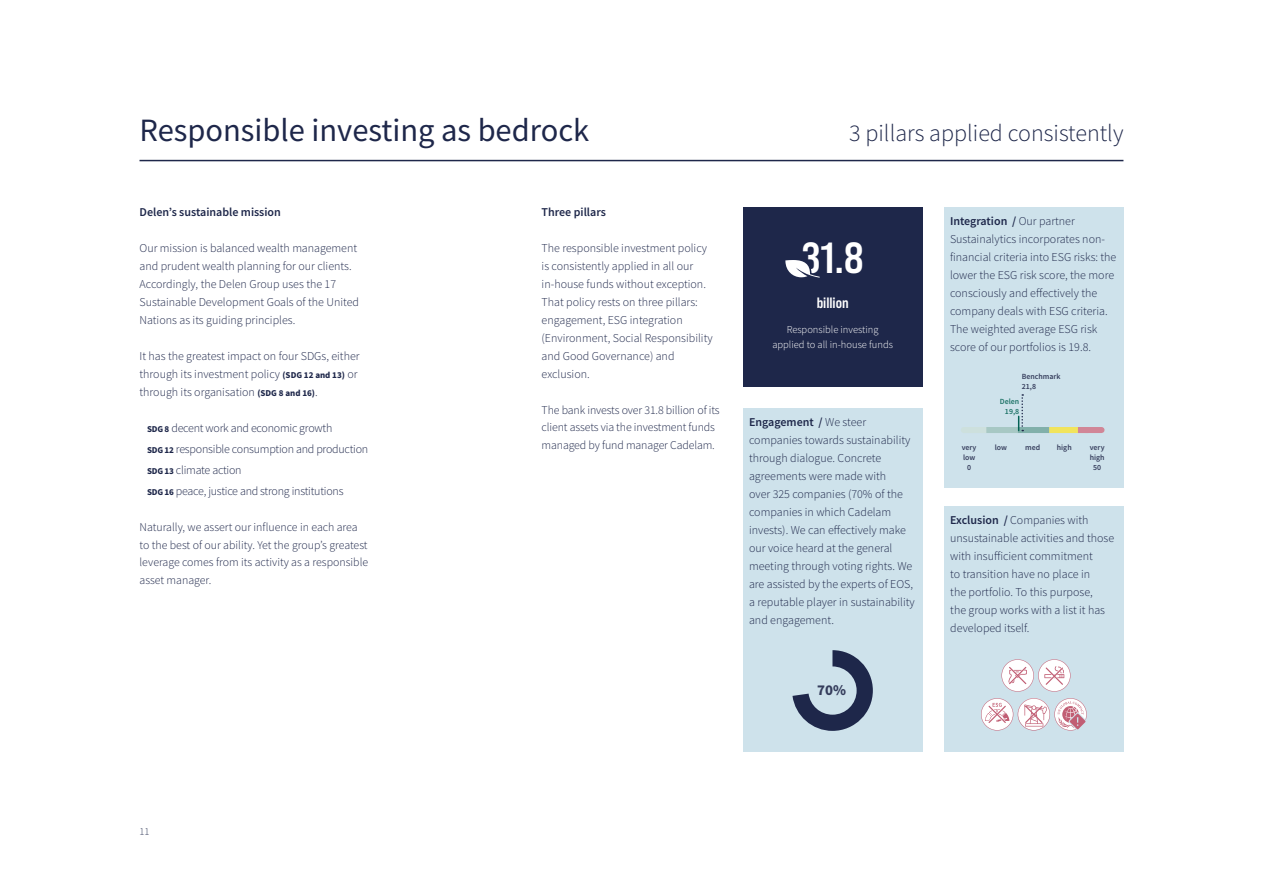
<style>
.page{position:relative;width:1263px;height:893px;background:#fff}
.page>*{position:absolute;margin:0;border:0;box-sizing:border-box;transform-origin:0 0}
.t1{font:43.5px "Bebas Neue Pro Sm E Bd";color:#fff}
.t2{font:32.55px "Source Sans Pro";color:#1e274a}
.t3{font:300 24px "Source Sans Pro";color:#1e274a}
.t4{font:15px "Bebas Neue Pro Sm E Bd";color:#fff}
.t5{font:700 15px "Source Sans Pro";color:#353d5c}
.t6{font:300 12px/18px "Source Sans Pro";color:#1e274a}
.t7{font:300 12px/21px "Source Sans Pro";letter-spacing:-.02em;color:#1e274a}
.t8{font:600 12px "Source Sans Pro";color:#1e274a}
.t9{font:300 11.85px/17.9px "Source Sans Pro";letter-spacing:-.01em;color:#1e274a}
.t10{font:300 10.5px/15.8px "Source Sans Pro";color:#fff;text-align:center}
.t11{font:300 10.5px "Source Sans Pro";color:#353d5c}
.t12{font:600 7.8px/9.8px "Source Sans Pro";color:#353d5c;text-align:center}
.t13{font:600 7.8px/9.8px "Source Sans Pro";color:#1c7266;text-align:right}
.s1{font-weight:700;font-size:9px}
.s2{font-weight:600}
</style>
<div class="page">
<hr style="left:140px;top:160px;width:983px;height:1px;background:#1e274a">
<div style="left:944px;top:207px;width:179px;height:281px;background:#cee2eb"></div>
<div style="left:964px;top:427px;width:137px;height:6px;background:#cde0dd"></div>
<div style="left:1049px;top:427px;width:39px;height:6px;background:#f1e45c"></div>
<div style="left:1078px;top:427px;width:10px;height:6px;background:#d18697"></div>
<div style="left:1085px;top:427px;width:16px;height:6px;background:#d18697"></div>
<div style="left:986px;top:427px;width:32px;height:6px;background:#a7c8c4"></div>
<div style="left:1018px;top:427px;width:31px;height:6px;background:#81b0aa"></div>
<svg style="left:1018px;top:394px;width:5px;height:37px"></svg>
<div style="left:944px;top:506px;width:179px;height:246px;background:#cee2eb"></div>
<div style="left:743px;top:408px;width:179px;height:344px;background:#cee2eb"></div>
<svg style="left:792px;top:650px;width:81px;height:81px"></svg>
<div style="left:743px;top:207px;width:179px;height:179px;background:#1e274a"></div>
<svg style="left:785px;top:260px;width:35px;height:18px"></svg>
<svg style="left:1001px;top:659px;width:69px;height:33px"></svg>
<svg style="left:981px;top:698px;width:106px;height:33px"></svg>
<h2 class="t2" style="left:140px;top:109px;width:451px">Responsible investing as bedrock</h2>
<h3 class="t3" style="left:849px;top:118px;width:276px">3 pillars applied consistently</h3>
<p class="t8" style="left:140px;top:204px;width:143px">Delen’s sustainable mission</p>
<p class="t6" style="left:140px;top:239px;width:221px">Our mission is balanced wealth management and prudent wealth planning for our clients.<br>Accordingly, the Delen Group uses the 17<br>Sustainable Development Goals of the United Nations as its guiding principles.</p>
<p class="t6" style="left:139px;top:347px;width:222px">It has the greatest impact on four SDGs, either through its investment policy <span class="s1">(SDG 12 and 13)</span> or through its organisation <span class="s1">(SDG 8 and 16)</span>.</p>
<p class="t7" style="left:147px;top:418px;width:223px"><span class="s1">SDG 8</span> decent work and economic growth<br><span class="s1">SDG 12</span> responsible consumption and production <span class="s1">SDG 13</span> climate action<br><span class="s1">SDG 16</span> peace, justice and strong institutions</p>
<p class="t9" style="left:140px;top:518px;width:230px">Naturally, we assert our influence in each area to the best of our ability. Yet the group’s greatest leverage comes from its activity as a responsible asset manager.</p>
<p class="t11" style="left:140px;top:825px;width:12px">11</p>
<p class="t8" style="left:542px;top:204px;width:66px">Three pillars</p>
<p class="t6" style="left:542px;top:239px;width:173px">The responsible investment policy is consistently applied in all our in-house funds without exception.<br>That policy rests on three pillars: engagement, ESG integration (Environment, Social Responsibility and Good Governance) and exclusion.</p>
<p class="t9" style="left:542px;top:401px;width:180px">The bank invests over 31.8 billion of its client assets via the investment funds managed by fund manager Cadelam.</p>
<h1 class="t1" style="left:802px;top:232px;width:63px">31.8</h1>
<p class="t4" style="left:817px;top:294px;width:33px">billion</p>
<p class="t10" style="left:772px;top:321px;width:122px">Responsible investing applied to all in-house funds</p>
<p class="t6" style="left:749px;top:413px;width:167px"><span class="s2">Engagement /</span> We steer companies towards sustainability through dialogue. Concrete agreements were made with<br>over 325 companies (70% of the companies in which Cadelam invests). We can effectively make our voice heard at the general meeting through voting rights. We are assisted by the experts of EOS, a reputable player in sustainability and engagement.</p>
<p class="t5" style="left:817px;top:680px;width:30px">70%</p>
<p class="t6" style="left:950px;top:212px;width:168px"><span class="s2">Integration /</span> Our partner<br>Sustainalytics incorporates non&shy;financial criteria into ESG risks: the lower the ESG risk score, the more consciously and effectively the company deals with ESG criteria.<br>The weighted average ESG risk score of our portfolios is 19.8.</p>
<p class="t12" style="left:1022px;top:372px;width:40px;text-align:left">Benchmark<br>21,8</p>
<p class="t13" style="left:1000px;top:396px;width:21px">Delen<br>19,8</p>
<p class="t12" style="left:995px;top:442px;width:14px">low</p>
<p class="t12" style="left:1025px;top:442px;width:17px">med</p>
<p class="t12" style="left:1057px;top:442px;width:16px">high</p>
<p class="t12" style="left:962px;top:442px;width:16px">very low<br>0</p>
<p class="t12" style="left:1090px;top:442px;width:16px">very high<br>50</p>
<p class="t6" style="left:950px;top:511px;width:166px"><span class="s2">Exclusion /</span> Companies with unsustainable activities and those with insufficient commitment<br>to transition have no place in<br>the portfolio. To this purpose,<br>the group works with a list it has developed itself.</p>
</div>
